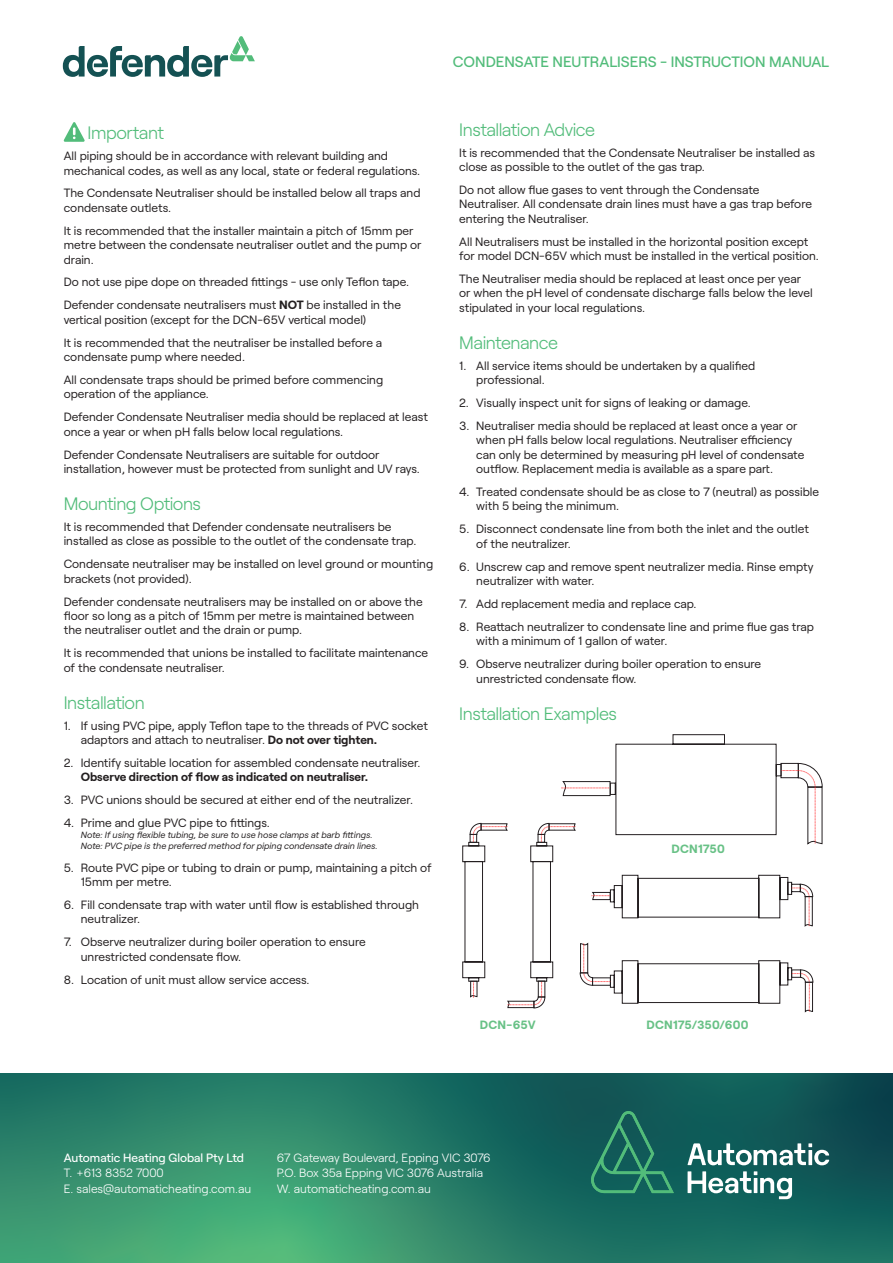
<style>
.page{position:relative;width:893px;height:1263px;background:#fff}
.page>*{position:absolute;margin:0;border:0;box-sizing:border-box;transform-origin:0 0}
.t1{font:300 18px "Roobert";letter-spacing:-.025em;color:#52bc7a}
.t2{font:500 15px "Roobert";color:#52bc7a}
.t3{font:12px/14.4px "Roobert";color:#231f20}
.t4{font:300 12px/15.8px "Roobert";color:#fff}
.t5{font:500 12px "Roobert";color:#fff}
.t6{font:700 12px "Roobert";letter-spacing:.015em;color:#68c186}
.t7{font:italic 9px/10.8px "Roobert";color:#231f20}
.s1{font-weight:700}
</style>
<div class="page">
<svg style="left:0;top:1073px;width:893px;height:190px;background:#267c66"></svg>
<svg style="left:688px;top:1171px;width:104px;height:28px"></svg>
<svg style="left:687px;top:1143px;width:142px;height:22px"></svg>
<svg style="left:590px;top:1111px;width:84px;height:82px;background:#1c6b5e"></svg>
<svg style="left:63px;top:36px;width:192px;height:41px"></svg>
<svg style="left:64px;top:122px;width:21px;height:20px"></svg>
<svg style="left:462px;top:734px;width:361px;height:278px"></svg>
<p class="t2" style="left:453px;top:50px;width:378px">CONDENSATE NEUTRALISERS - INSTRUCTION MANUAL</p>
<p class="t1" style="left:88px;top:120px;width:78px">Important</p>
<p class="t3" style="left:64px;top:148px;width:358px">All piping should be in accordance with relevant building and mechanical codes, as well as any local, state or federal regulations.</p>
<p class="t3" style="left:64px;top:185px;width:358px">The Condensate Neutraliser should be installed below all traps and condensate outlets.</p>
<p class="t3" style="left:64px;top:222px;width:359px">It is recommended that the installer maintain a pitch of 15mm per metre between the condensate neutraliser outlet and the pump or drain.</p>
<p class="t3" style="left:64px;top:274px;width:347px">Do not use pipe dope on threaded fittings - use only Teflon tape.</p>
<p class="t3" style="left:64px;top:297px;width:339px">Defender condensate neutralisers must <span class="s1">NOT</span> be installed in the vertical position (except for the DCN-65V vertical model)</p>
<p class="t3" style="left:64px;top:334px;width:320px">It is recommended that the neutraliser be installed before a condensate pump where needed.</p>
<p class="t3" style="left:64px;top:372px;width:321px">All condensate traps should be primed before commencing operation of the appliance.</p>
<p class="t3" style="left:64px;top:409px;width:366px">Defender Condensate Neutraliser media should be replaced at least once a year or when pH falls below local regulations.</p>
<p class="t3" style="left:64px;top:446px;width:358px">Defender Condensate Neutralisers are suitable for outdoor installation, however must be protected from sunlight and UV rays.</p>
<p class="t1" style="left:64px;top:490px;width:139px">Mounting Options</p>
<p class="t3" style="left:64px;top:519px;width:354px">It is recommended that Defender condensate neutralisers be installed as close as possible to the outlet of the condensate trap.</p>
<p class="t3" style="left:64px;top:556px;width:371px">Condensate neutraliser may be installed on level ground or mounting brackets (not provided).</p>
<p class="t3" style="left:64px;top:593px;width:360px">Defender condensate neutralisers may be installed on or above the floor so long as a pitch of 15mm per metre is maintained between the neutraliser outlet and the drain or pump.</p>
<p class="t3" style="left:64px;top:645px;width:366px">It is recommended that unions be installed to facilitate maintenance of the condensate neutraliser.</p>
<p class="t1" style="left:64px;top:689px;width:83px">Installation</p>
<p class="t3" style="left:81px;top:717px;width:349px;text-indent:-17px">1. If using PVC pipe, apply Teflon tape to the threads of PVC socket adaptors and attach to neutraliser. <span class="s1">Do not over tighten.</span></p>
<p class="t3" style="left:81px;top:754px;width:341px;text-indent:-17px">2. Identify suitable location for assembled condensate neutraliser.<br><span class="s1">Observe direction of flow as indicated on neutraliser.</span></p>
<p class="t3" style="left:64px;top:792px;width:351px">3. PVC unions should be secured at either end of the neutralizer.</p>
<p class="t3" style="left:64px;top:815px;width:208px">4. Prime and glue PVC pipe to fittings.</p>
<p class="t7" style="left:81px;top:829px;width:298px">Note: If using flexible tubing, be sure to use hose clamps at barb fittings.<br>Note: PVC pipe is the preferred method for piping condensate drain lines.</p>
<p class="t3" style="left:81px;top:859px;width:352px;text-indent:-17px">5. Route PVC pipe or tubing to drain or pump, maintaining a pitch of<br>15mm per metre.</p>
<p class="t3" style="left:81px;top:896px;width:340px;text-indent:-17px">6. Fill condensate trap with water until flow is established through neutralizer.</p>
<p class="t3" style="left:81px;top:934px;width:286px;text-indent:-17px">7. Observe neutralizer during boiler operation to ensure unrestricted condensate flow.</p>
<p class="t3" style="left:64px;top:971px;width:247px">8. Location of unit must allow service access.</p>
<p class="t1" style="left:459px;top:116px;width:137px">Installation Advice</p>
<p class="t3" style="left:459px;top:144px;width:357px">It is recommended that the Condensate Neutraliser be installed as close as possible to the outlet of the gas trap.</p>
<p class="t3" style="left:459px;top:182px;width:354px">Do not allow flue gases to vent through the Condensate<br>Neutraliser. All condensate drain lines must have a gas trap before entering the Neutraliser.</p>
<p class="t3" style="left:459px;top:233px;width:361px">All Neutralisers must be installed in the horizontal position except for model DCN-65V which must be installed in the vertical position.</p>
<p class="t3" style="left:459px;top:271px;width:355px">The Neutraliser media should be replaced at least once per year or when the pH level of condensate discharge falls below the level stipulated in your local regulations.</p>
<p class="t1" style="left:459px;top:329px;width:100px">Maintenance</p>
<p class="t3" style="left:476px;top:357px;width:280px;text-indent:-17px">1. All service items should be undertaken by a qualified professional.</p>
<p class="t3" style="left:459px;top:395px;width:293px">2. Visually inspect unit for signs of leaking or damage.</p>
<p class="t3" style="left:476px;top:418px;width:330px;text-indent:-17px">3. Neutraliser media should be replaced at least once a year or when pH falls below local regulations. Neutraliser efficiency can only be determined by measuring pH level of condensate outflow. Replacement media is available as a spare part.</p>
<p class="t3" style="left:476px;top:484px;width:344px;text-indent:-17px">4. Treated condensate should be as close to 7 (neutral) as possible with 5 being the minimum.</p>
<p class="t3" style="left:476px;top:521px;width:334px;text-indent:-17px">5. Disconnect condensate line from both the inlet and the outlet of the neutralizer.</p>
<p class="t3" style="left:476px;top:558px;width:339px;text-indent:-17px">6. Unscrew cap and remove spent neutralizer media. Rinse empty neutralizer with water.</p>
<p class="t3" style="left:459px;top:596px;width:239px">7. Add replacement media and replace cap.</p>
<p class="t3" style="left:476px;top:618px;width:339px;text-indent:-17px">8. Reattach neutralizer to condensate line and prime flue gas trap with a minimum of 1 gallon of water.</p>
<p class="t3" style="left:476px;top:656px;width:286px;text-indent:-17px">9. Observe neutralizer during boiler operation to ensure unrestricted condensate flow.</p>
<p class="t1" style="left:459px;top:700px;width:159px">Installation Examples</p>
<p class="t6" style="left:672px;top:840px;width:55px">DCN1750</p>
<p class="t6" style="left:480px;top:1015px;width:58px">DCN-65V</p>
<p class="t6" style="left:647px;top:1015px;width:103px">DCN175/350/600</p>
<p class="t5" style="left:64px;top:1148px;width:182px">Automatic Heating Global Pty Ltd</p>
<p class="t4" style="left:64px;top:1164px;width:101px">T. +613 8352 7000</p>
<p class="t4" style="left:64px;top:1180px;width:189px">E. sales@automaticheating.com.au</p>
<p class="t4" style="left:277px;top:1149px;width:215px">67 Gateway Boulevard, Epping VIC 3076</p>
<p class="t4" style="left:277px;top:1164px;width:208px">P.O. Box 35a Epping VIC 3076 Australia<br>W. automaticheating.com.au</p>
</div>
